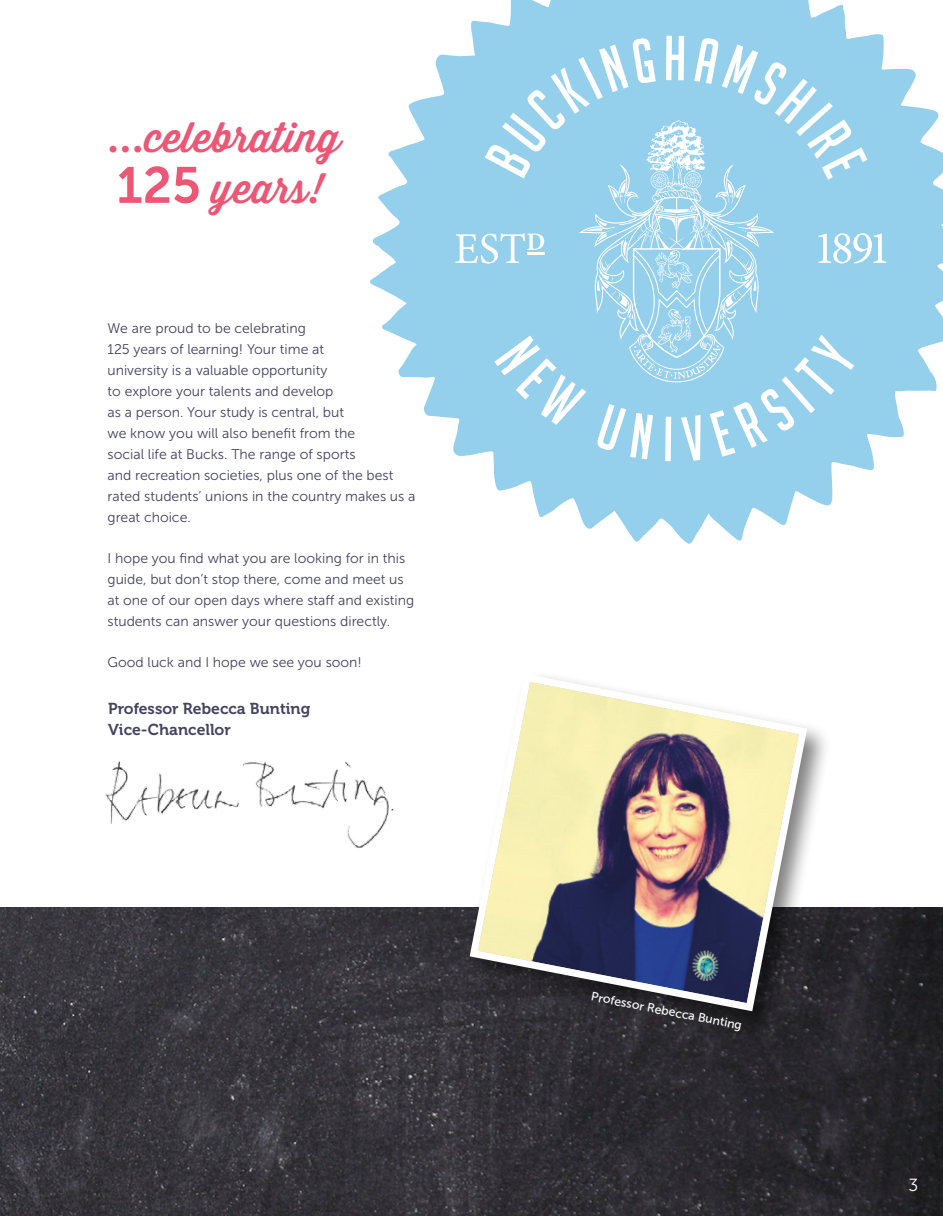
<style>
.page{position:relative;width:943px;height:1216px;background:#fff}
.page>*{position:absolute;margin:0;border:0;box-sizing:border-box;transform-origin:0 0}
.t1{font:500 41.48px/50.6px "Thirsty Soft";color:#eb5774}
.t2{font:17.5px "Museo Sans 300";color:#fff}
.t3{font:15.75px/21px "Museo 700";color:#44425f}
.t4{font:14px/21px "Museo Sans 300";color:#44425f}
.t5{font:12.25px "Museo Sans 500";color:#fff}
.s1{font-family:"Museo Sans 700";font-weight:400;font-size:50.75px}
</style>
<div class="page">
<svg style="left:370px;top:0;width:573px;height:544px;fill:#94cfec"></svg>
<svg style="left:485px;top:36px;width:382px;height:84px;background:#a4d6ee"></svg>
<svg style="left:455px;top:120px;width:431px;height:341px;background:#9fd4ee"></svg>
<img style="left:105px;top:761px;width:289px;height:87px">
<img style="left:0;top:907px;width:943px;height:308px">
<div style="left:465px;top:669px;width:367px;height:367px;background:#000;opacity:.5"></div>
<svg style="left:465px;top:669px;width:346px;height:346px"></svg>
<h1 class="t1" style="left:107px;top:112px;width:234px">...celebrating<br><span class="s1">125</span> years!</h1>
<p class="t4" style="left:107px;top:318px;width:309px">We are proud to be celebrating<br>125 years of learning! Your time at<br>university is a valuable opportunity<br>to explore your talents and develop<br>as a person. Your study is central, but<br>we know you will also benefit from the<br>social life at Bucks. The range of sports<br>and recreation societies, plus one of the best rated students’ unions in the country makes us a great choice.</p>
<p class="t4" style="left:107px;top:548px;width:308px">I hope you find what you are looking for in this guide, but don’t stop there, come and meet us at one of our open days where staff and existing students can answer your questions directly.</p>
<p class="t4" style="left:107px;top:651px;width:256px">Good luck and I hope we see you soon!</p>
<p class="t3" style="left:108px;top:698px;width:204px">Professor Rebecca Bunting<br>Vice-Chancellor</p>
<p class="t5" style="left:592px;top:989px;width:155px;rotate:11deg">Professor Rebecca Bunting</p>
<p class="t2" style="left:908px;top:1175px;width:11px">3</p>
</div>
